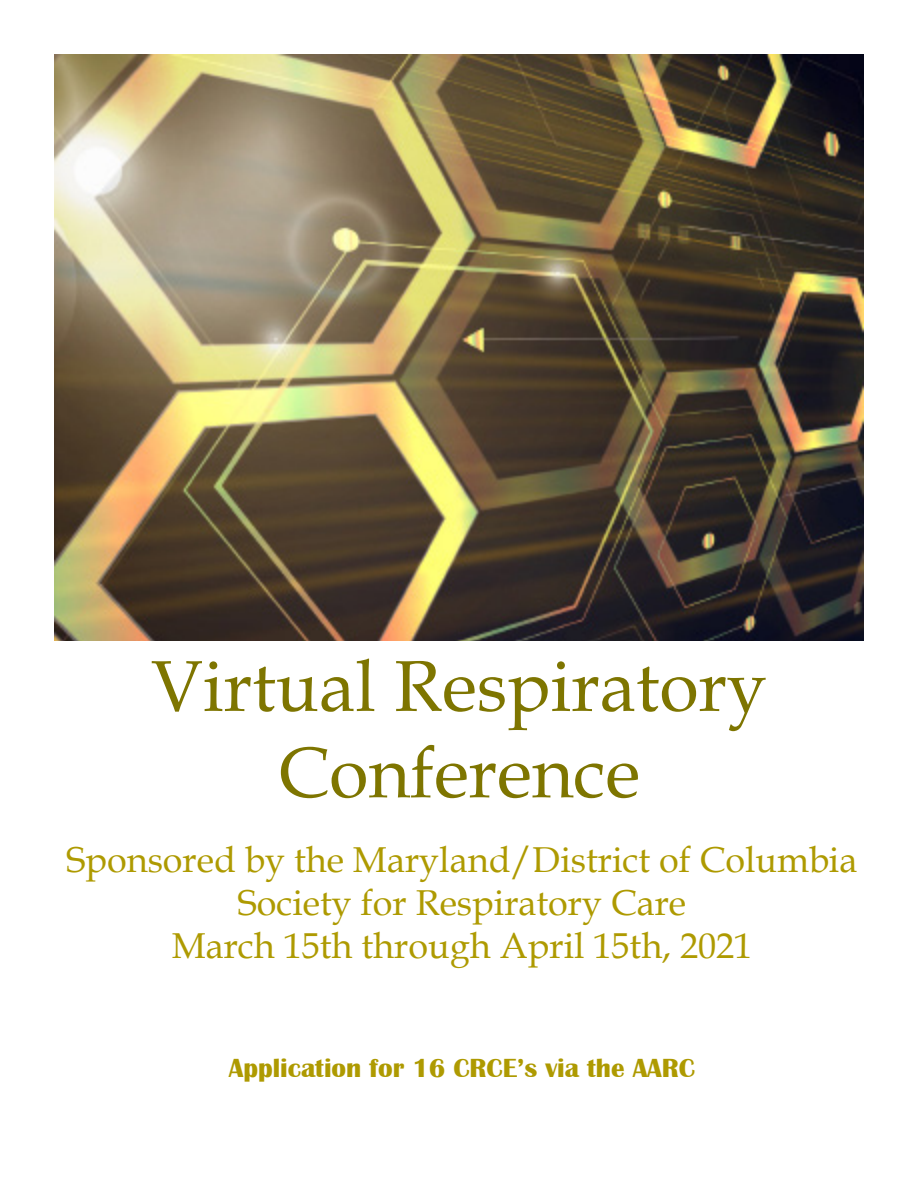
<style>
.page{position:relative;width:918px;height:1188px;background:#fff}
.page>*{position:absolute;margin:0;border:0;box-sizing:border-box;transform-origin:0 0}
.t1{font:72px/86.4px "Book Antiqua";color:#7e7500;text-align:center}
.t2{font:36px/43.2px "Book Antiqua";color:#ae9a01;text-align:center}
.t3{font:700 27px "Britannic";color:#ae9a01}
</style>
<div class="page">
<img style="left:54px;top:54px;width:810px;height:586px">
<p class="t1" style="left:151px;top:642px;width:618px">Virtual Respiratory<br>Conference</p>
<p class="t2" style="left:67px;top:837px;width:792px">Sponsored by the Maryland/District of Columbia<br>Society for Respiratory Care</p>
<p class="t2" style="left:172px;top:924px;width:582px">March 15th through April 15th, 2021</p>
<p class="t3" style="left:229px;top:1053px;width:468px">Application for 16 CRCE’s via the AARC</p>
</div>
